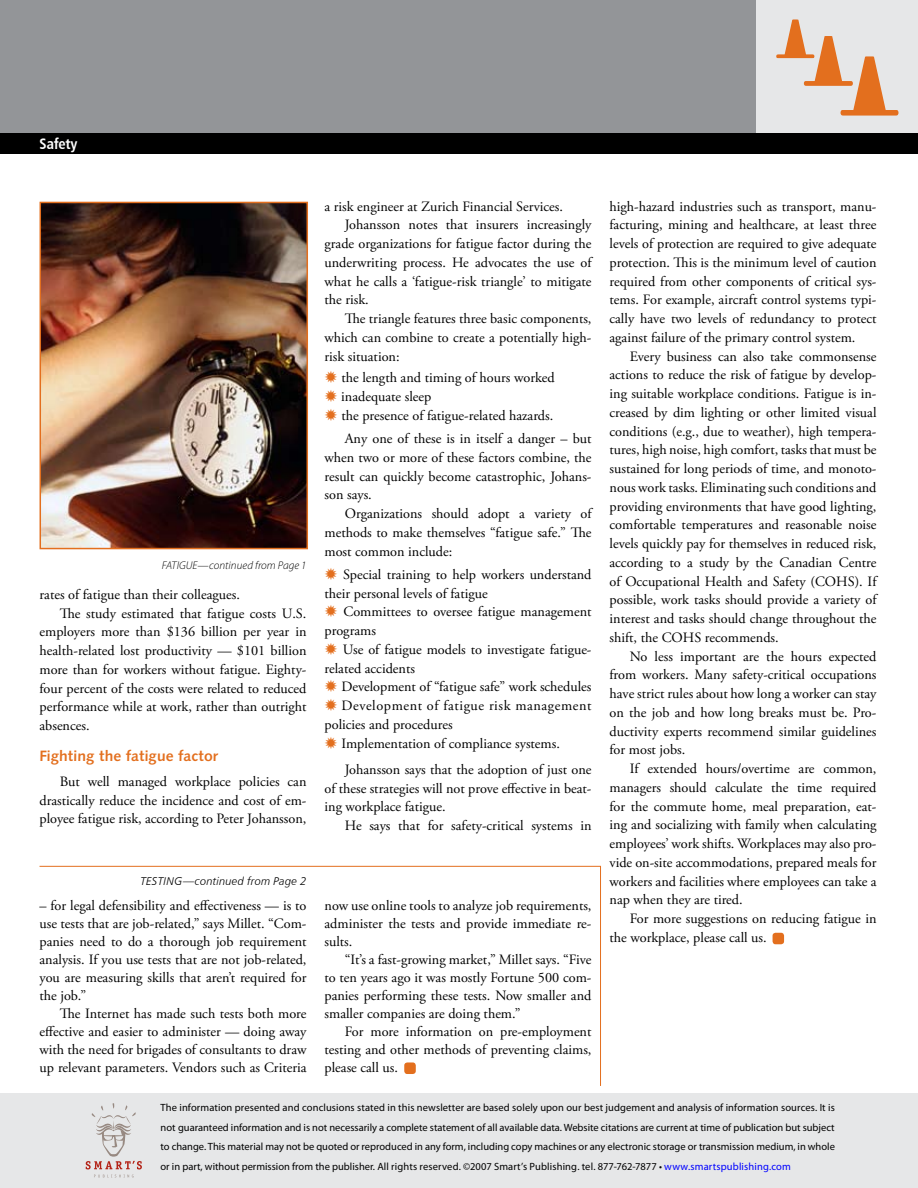
<style>
.page{position:relative;width:918px;height:1188px;background:#fff}
.page>*{position:absolute;margin:0;border:0;box-sizing:border-box;transform-origin:0 0}
.t1{font:15px "Humanist 531 BT Bold A";color:#e36f1e}
.t2{font:15px "Humanist 777 BT Bold Condensed B";color:#fff}
.t3{font:14.25px/18.8px "Adobe Garamond Pro";color:#000;text-align:justify}
.t4{font:14.25px "Adobe Garamond Pro";letter-spacing:.04em;color:#000}
.t5{font:11.25px "Humanist 777 BT Light Italic B";letter-spacing:.015em;color:#000}
.t6{font:italic 300 11.25px "Myriad Pro";letter-spacing:.005em;color:#000}
.t7{font:10.5px/19.5px "Myriad Pro";letter-spacing:.015em;color:#000;text-align:justify}
.s1{color:#00f}
</style>
<div class="page">
<div style="left:0;top:1094px;width:918px;height:94px;background:#e6e7e8"></div>
<svg style="left:94px;top:1175px;width:40px;height:3px"></svg>
<svg style="left:86px;top:1103px;width:56px;height:66px"></svg>
<div style="left:0;top:0;width:918px;height:154px;background:#939598"></div>
<div style="left:756px;top:0;width:162px;height:148px;background:#e6e7e8"></div>
<svg style="left:776px;top:20px;width:122px;height:95px"></svg>
<div style="left:0;top:133px;width:918px;height:21px;background:#000"></div>
<svg style="left:39px;top:866px;width:562px;height:220px"></svg>
<div style="left:773px;top:933px;width:11px;height:11px;background:#e36f1e;border-radius:3px"></div>
<div style="left:404px;top:1062px;width:12px;height:12px;background:#e36f1e;border-radius:3px"></div>
<img style="left:43px;top:205px;width:262px;height:341px">
<div style="left:40px;top:202px;width:268px;height:347px;border:2px solid #e36f1e"></div>
<p class="t2" style="left:40px;top:134px;width:40px">Safety</p>
<p class="t6" style="left:162px;top:559px;width:11px">Fatigue</p>
<p class="t6" style="left:198px;top:559px;width:110px">—continued from Page 1</p>
<p class="t3" style="left:40px;top:585px;width:202px">rates of fatigue than their colleagues.</p>
<p class="t3" style="left:60px;top:604px;width:248px">The study estimated that fatigue costs U.S.</p>
<p class="t3" style="left:40px;top:623px;width:269px">employers more than $136 billion per year in</p>
<p class="t3" style="left:40px;top:642px;width:268px">health-related lost productivity — $101 billion</p>
<p class="t3" style="left:40px;top:660px;width:268px">more than for workers without fatigue. Eighty-</p>
<p class="t3" style="left:40px;top:679px;width:268px">four percent of the costs were related to reduced</p>
<p class="t3" style="left:40px;top:698px;width:269px">performance while at work, rather than outright</p>
<p class="t3" style="left:40px;top:717px;width:52px">absences.</p>
<p class="t1" style="left:40px;top:746px;width:180px">Fighting the fatigue factor</p>
<p class="t3" style="left:40px;top:772px;width:269px;text-indent:20px">But well managed workplace policies can drastically reduce the incidence and cost of em&shy;ployee fatigue risk, according to Peter Johansson,</p>
<p class="t5" style="left:140px;top:874px;width:168px">TESTING—continued from Page 2</p>
<p class="t3" style="left:40px;top:897px;width:269px;line-height:18px">– for legal defensibility and effectiveness — is to use tests that are job-related,” says Millet. “Com&shy;panies need to do a thorough job requirement analysis. If you use tests that are not job-related, you are measuring skills that aren’t required for the job.”</p>
<p class="t3" style="left:40px;top:1005px;width:269px;line-height:18px;text-indent:20px">The Internet has made such tests both more effective and easier to administer — doing away with the need for brigades of consultants to draw up relevant parameters. Vendors such as Criteria</p>
<p class="t3" style="left:325px;top:197px;width:240px">a risk engineer at Zurich Financial Services.</p>
<p class="t3" style="left:345px;top:216px;width:248px">Johansson notes that insurers increasingly</p>
<p class="t3" style="left:325px;top:235px;width:268px">grade organizations for fatigue factor during the</p>
<p class="t3" style="left:325px;top:254px;width:269px">underwriting process. He advocates the use of</p>
<p class="t3" style="left:325px;top:272px;width:269px">what he calls a ‘fatigue-risk triangle’ to mitigate</p>
<p class="t3" style="left:325px;top:291px;width:46px">the risk.</p>
<p class="t3" style="left:345px;top:310px;width:248px">The triangle features three basic components,</p>
<p class="t3" style="left:325px;top:329px;width:269px">which can combine to create a potentially high-</p>
<p class="t3" style="left:325px;top:347px;width:77px">risk situation:</p>
<p class="t3" style="left:341px;top:369px;width:215px;text-align:left">the length and timing of hours worked inadequate sleep<br>the presence of fatigue-related hazards.</p>
<p class="t3" style="left:325px;top:430px;width:269px;text-indent:20px">Any one of these is in itself a danger – but when two or more of these factors combine, the result can quickly become catastrophic, Johans&shy;son says.</p>
<p class="t3" style="left:325px;top:505px;width:269px;text-indent:20px">Organizations should adopt a variety of methods to make themselves “fatigue safe.” The most common include:</p>
<p class="t3" style="left:325px;top:566px;width:269px;text-indent:19px">Special training to help workers understand their personal levels of fatigue</p>
<p class="t3" style="left:325px;top:603px;width:268px;text-indent:19px">Committees to oversee fatigue management programs</p>
<p class="t3" style="left:325px;top:641px;width:269px;text-indent:18px">Use of fatigue models to investigate fatigue&shy;related accidents</p>
<p class="t3" style="left:341px;top:678px;width:252px">Development of “fatigue safe” work schedules</p>
<p class="t4" style="left:342px;top:697px;width:251px">Development of fatigue risk management</p>
<p class="t3" style="left:325px;top:716px;width:130px">policies and procedures</p>
<p class="t3" style="left:341px;top:734px;width:220px">Implementation of compliance systems.</p>
<p class="t3" style="left:325px;top:761px;width:269px;text-indent:20px">Johansson says that the adoption of just one of these strategies will not prove effective in beat&shy;ing workplace fatigue.</p>
<p class="t3" style="left:345px;top:817px;width:248px">He says that for safety-critical systems in</p>
<p class="t3" style="left:325px;top:897px;width:269px;line-height:18px">now use online tools to analyze job requirements, administer the tests and provide immediate re&shy;sults.</p>
<p class="t3" style="left:325px;top:951px;width:269px;line-height:18px;text-indent:20px">“It’s a fast-growing market,” Millet says. “Five to ten years ago it was mostly Fortune 500 com&shy;panies performing these tests. Now smaller and smaller companies are doing them.”</p>
<p class="t3" style="left:325px;top:1023px;width:269px;line-height:18px;text-indent:20px">For more information on pre-employment testing and other methods of preventing claims, please call us.</p>
<p class="t3" style="left:610px;top:197px;width:269px">high-hazard industries such as transport, manu&shy;facturing, mining and healthcare, at least three levels of protection are required to give adequate protection. This is the minimum level of caution required from other components of critical sys&shy;tems. For example, aircraft control systems typi&shy;cally have two levels of redundancy to protect against failure of the primary control system.</p>
<p class="t3" style="left:610px;top:347px;width:269px;text-indent:20px">Every business can also take commonsense actions to reduce the risk of fatigue by develop&shy;ing suitable workplace conditions. Fatigue is in&shy;creased by dim lighting or other limited visual conditions (e.g., due to weather), high tempera&shy;tures, high noise, high comfort, tasks that must be sustained for long periods of time, and monoto&shy;nous work tasks. Eliminating such conditions and providing environments that have good lighting, comfortable temperatures and reasonable noise levels quickly pay for themselves in reduced risk, according to a study by the Canadian Centre of Occupational Health and Safety (COHS). If possible, work tasks should provide a variety of interest and tasks should change throughout the shift, the COHS recommends.</p>
<p class="t3" style="left:610px;top:647px;width:269px;text-indent:20px">No less important are the hours expected from workers. Many safety-critical occupations have strict rules about how long a worker can stay on the job and how long breaks must be. Pro&shy;ductivity experts recommend similar guidelines for most jobs.</p>
<p class="t3" style="left:610px;top:760px;width:269px;text-indent:20px">If extended hours/overtime are common, managers should calculate the time required for the commute home, meal preparation, eat&shy;ing and socializing with family when calculating employees’ work shifts. Workplaces may also pro&shy;vide on-site accommodations, prepared meals for workers and facilities where employees can take a nap when they are tired.</p>
<p class="t3" style="left:610px;top:910px;width:269px;text-indent:20px">For more suggestions on reducing fatigue in the workplace, please call us.</p>
<p class="t7" style="left:160px;top:1098px;width:676px">The information presented and conclusions stated in this newsletter are based solely upon our best judgement and analysis of information sources. It is not guaranteed information and is not necessarily a complete statement of all available data. Website citations are current at time of publication but subject to change. This material may not be quoted or reproduced in any form, including copy machines or any electronic storage or transmission medium, in whole or in part, without permission from the publisher. All rights reserved. ©2007 Smart’s Publishing. tel. 877-762-7877 • <span class="s1">www.smartspublishing.com</span></p>
</div>
